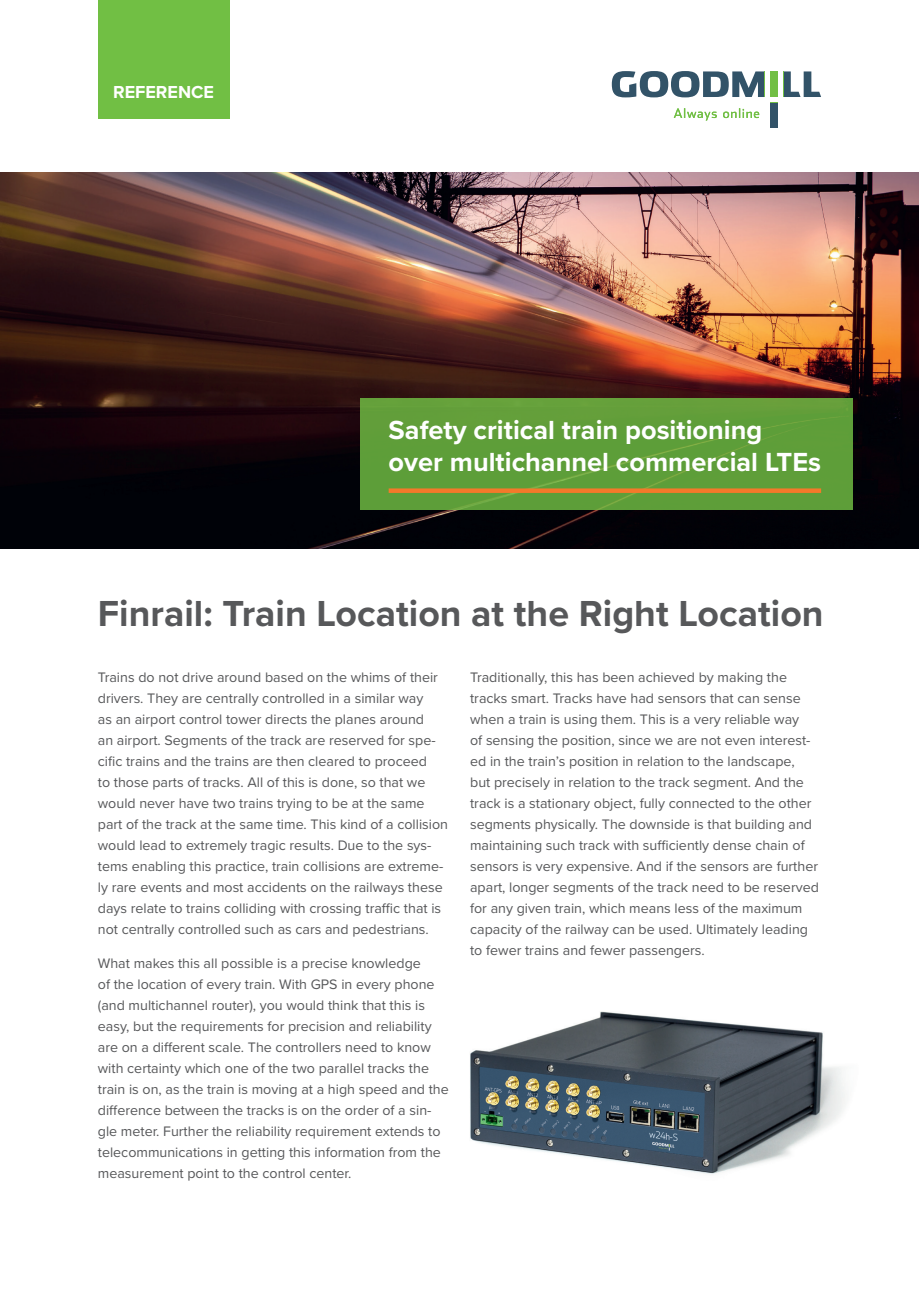
<style>
.page{position:relative;width:919px;height:1289px;background:#fff}
.page>*{position:absolute;margin:0;border:0;box-sizing:border-box;transform-origin:0 0}
.t1{font:700 37.5px "Proxima Nova";color:#57585a}
.t2{font:700 27.15px "Proxima Nova";color:#fff}
.t3{font:700 18px "Proxima Nova";color:#fff}
.t4{font:14.25px/21px "Proxima Nova";color:#57585a}
</style>
<div class="page">
<img style="left:0;top:172px;width:918px;height:377px">
<img style="left:470px;top:1011px;width:375px;height:163px">
<div style="left:98px;top:0;width:131px;height:118px;background:#71bf44"></div>
<div style="left:770px;top:102px;width:7px;height:26px;background:#325368"></div>
<svg style="left:611px;top:71px;width:210px;height:49px"></svg>
<div style="left:360px;top:398px;width:492px;height:111px;background:#5e9e39"></div>
<div style="left:388px;top:488px;width:433px;height:5px;background:#f4792a"></div>
<p class="t3" style="left:113px;top:79px;width:102px">REFERENCE</p>
<p class="t2" style="left:388px;top:409px;width:375px">Safety critical train positioning</p>
<p class="t2" style="left:388px;top:442px;width:434px">over multichannel commercial LTEs</p>
<p class="t1" style="left:98px;top:585px;width:727px">Finrail: Train Location at the Right Location</p>
<p class="t4" style="left:98px;top:666px;width:352px">Trains do not drive around based on the whims of their drivers. They are centrally controlled in a similar way<br>as an airport control tower directs the planes around<br>an airport. Segments of the track are reserved for spe&shy;cific trains and the trains are then cleared to proceed<br>to those parts of tracks. All of this is done, so that we would never have two trains trying to be at the same part of the track at the same time. This kind of a collision would lead to extremely tragic results. Due to the sys&shy;tems enabling this practice, train collisions are extreme&shy;ly rare events and most accidents on the railways these days relate to trains colliding with crossing traffic that is not centrally controlled such as cars and pedestrians.</p>
<p class="t4" style="left:98px;top:952px;width:352px">What makes this all possible is a precise knowledge<br>of the location of every train. With GPS in every phone (and multichannel router), you would think that this is easy, but the requirements for precision and reliability are on a different scale. The controllers need to know with certainty which one of the two parallel tracks the train is on, as the train is moving at a high speed and the difference between the tracks is on the order of a sin&shy;gle meter. Further the reliability requirement extends to telecommunications in getting this information from the measurement point to the control center.</p>
<p class="t4" style="left:470px;top:666px;width:350px">Traditionally, this has been achieved by making the tracks smart. Tracks have had sensors that can sense when a train is using them. This is a very reliable way<br>of sensing the position, since we are not even interest&shy;ed in the train’s position in relation to the landscape,<br>but precisely in relation to the track segment. And the track is a stationary object, fully connected to the other segments physically. The downside is that building and maintaining such track with sufficiently dense chain of sensors is very expensive. And if the sensors are further apart, longer segments of the track need to be reserved for any given train, which means less of the maximum capacity of the railway can be used. Ultimately leading to fewer trains and fewer passengers.</p>
</div>
